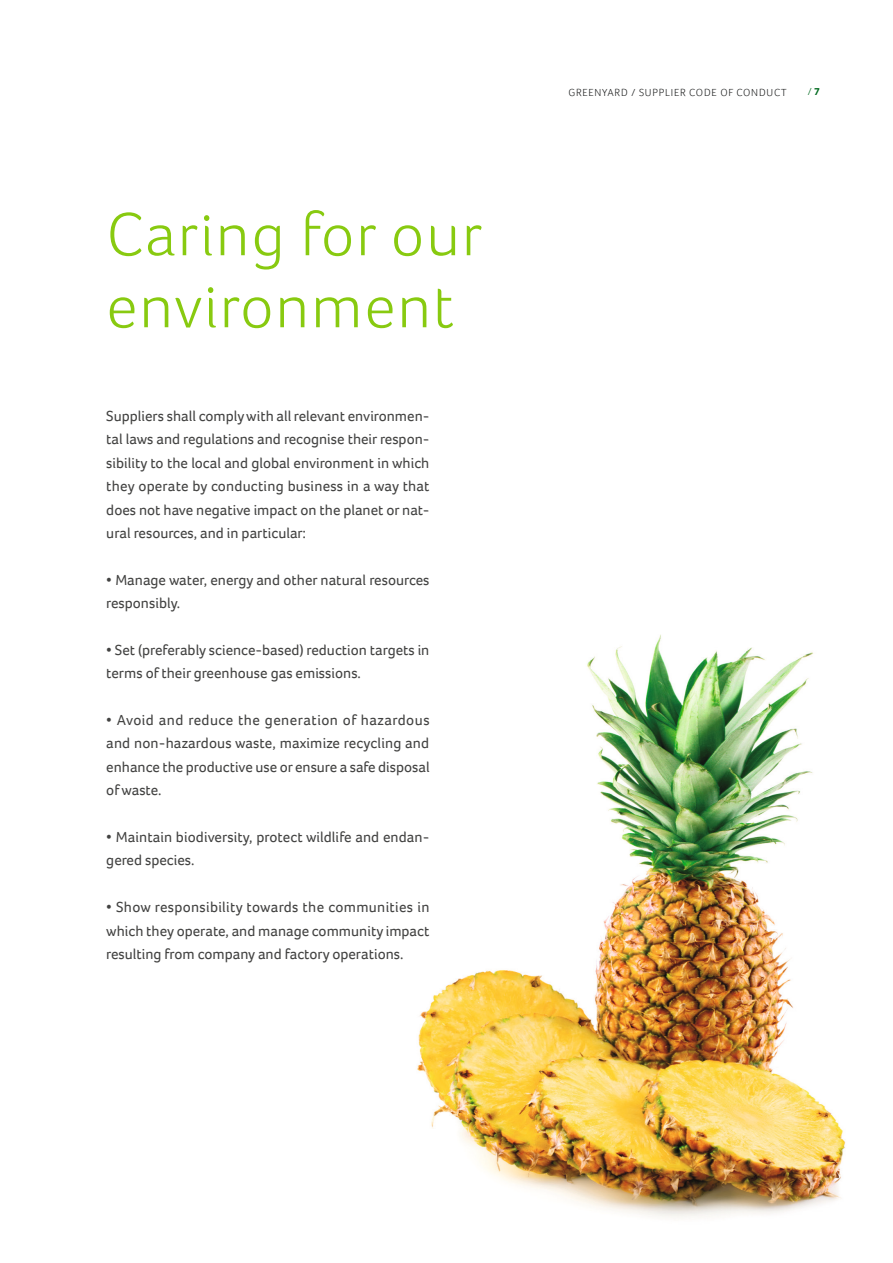
<style>
.page{position:relative;width:893px;height:1263px;background:#fff}
.page>*{position:absolute;margin:0;border:0;box-sizing:border-box;transform-origin:0 0}
.t1{font:300 63px/72px "Foco";letter-spacing:.025em;color:#88ca10}
.t2{font:15px/23.4px "Foco";color:#424241;text-align:justify}
.t3{font:300 10.5px "Foco";letter-spacing:.075em;color:#171818}
.t4{font:300 10.5px "Foco";color:#006a1f}
.s1{font-weight:700}
</style>
<div class="page">
<img style="left:417px;top:634px;width:429px;height:584px">
<h1 class="t1" style="left:106px;top:197px;width:378px">Caring for our environment</h1>
<p class="t2" style="left:106px;top:404px;width:325px">Suppliers shall comply with all relevant environmen&shy;tal laws and regulations and recognise their respon&shy;sibility to the local and global environment in which they operate by conducting business in a way that does not have negative impact on the planet or nat&shy;ural resources, and in particular:</p>
<p class="t2" style="left:106px;top:568px;width:325px">• Manage water, energy and other natural resources responsibly.</p>
<p class="t2" style="left:106px;top:638px;width:325px">• Set (preferably science-based) reduction targets in terms of their greenhouse gas emissions.</p>
<p class="t2" style="left:106px;top:708px;width:325px">• Avoid and reduce the generation of hazardous and non-hazardous waste, maximize recycling and enhance the productive use or ensure a safe disposal of waste.</p>
<p class="t2" style="left:106px;top:825px;width:325px">• Maintain biodiversity, protect wildlife and endan&shy;gered species.</p>
<p class="t2" style="left:106px;top:895px;width:325px">• Show responsibility towards the communities in which they operate, and manage community impact resulting from company and factory operations.</p>
<p class="t3" style="left:568px;top:85px;width:220px">GREENYARD / SUPPLIER CODE OF CONDUCT</p>
<p class="t4" style="left:808px;top:84px;width:13px">/ <span class="s1">7</span></p>
</div>
